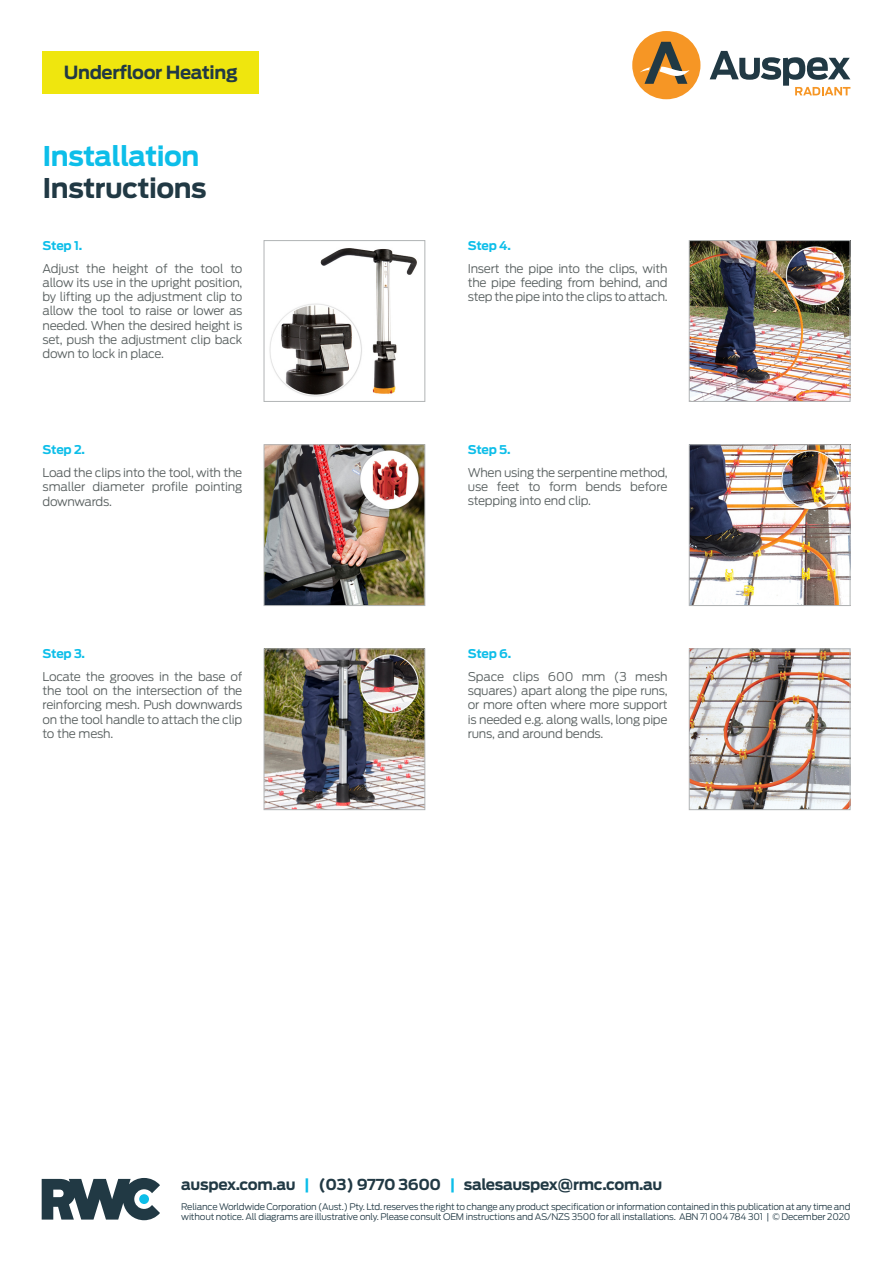
<style>
.page{position:relative;width:893px;height:1263px;background:#fff}
.page>*{position:absolute;margin:0;border:0;box-sizing:border-box;transform-origin:0 0}
.H2_-_Blue{font:700 27px "Antenna";letter-spacing:-.02em;color:#0dbee9}
.H2_-_Dark_Blue{font:700 27px "Antenna";letter-spacing:-.02em;color:#213944}
.t1{font:700 18px "Antenna";letter-spacing:-.02em;color:#213944}
.t2{font:700 15px "Antenna";letter-spacing:-.02em;color:#213944}
.Body_Text{font:300 12px/14.2px "Antenna";letter-spacing:-.02em;color:#585f5f;text-align:justify}
.Body_Text-2{font:700 12px "Antenna";letter-spacing:-.02em;color:#0dbee9}
.t3{font:300 9px/10.5px "Antenna";letter-spacing:-.02em;color:#213944}
.s1{color:#0dbee9}
</style>
<div class="page">
<div style="left:43px;top:51px;width:216px;height:42px;background:#efe60e"></div>
<div style="left:632px;top:31px;width:68px;height:68px;background:#f69625;border-radius:50%"></div>
<svg style="left:710px;top:51px;width:140px;height:44px"></svg>
<svg style="left:640px;top:42px;width:49px;height:42px"></svg>
<svg style="left:42px;top:1178px;width:118px;height:42px"></svg>
<img style="left:269px;top:248px;width:148px;height:149px">
<div style="left:264px;top:240px;width:161px;height:162px;border:1px solid #b1b4b5"></div>
<img style="left:691px;top:242px;width:157px;height:158px">
<div style="left:689px;top:240px;width:161px;height:162px;border:1px solid #b1b4b5"></div>
<img style="left:691px;top:446px;width:157px;height:158px">
<div style="left:689px;top:444px;width:161px;height:162px;border:1px solid #b1b4b5"></div>
<img style="left:266px;top:446px;width:157px;height:158px">
<div style="left:264px;top:444px;width:161px;height:162px;border:1px solid #b1b4b5"></div>
<img style="left:266px;top:650px;width:157px;height:158px">
<div style="left:264px;top:648px;width:161px;height:162px;border:1px solid #b1b4b5"></div>
<img style="left:691px;top:650px;width:157px;height:158px">
<div style="left:689px;top:648px;width:161px;height:162px;border:1px solid #b1b4b5"></div>
<h2 class="t1" style="left:64px;top:62px;width:175px">Underfloor Heating</h2>
<p class="H2_-_Blue" style="left:43px;top:140px;width:158px">Installation</p>
<p class="H2_-_Dark_Blue" style="left:43px;top:172px;width:166px">Instructions</p>
<p class="Body_Text-2" style="left:43px;top:238px;width:41px">Step 1.</p>
<p class="Body_Text" style="left:43px;top:261px;width:201px">Adjust the height of the tool to allow its use in the upright position, by lifting up the adjustment clip to allow the tool to raise or lower as needed. When the desired height is set, push the adjustment clip back down to lock in place.</p>
<p class="Body_Text-2" style="left:43px;top:442px;width:44px">Step 2.</p>
<p class="Body_Text" style="left:43px;top:465px;width:201px;line-height:14.7px">Load the clips into the tool, with the smaller diameter profile pointing downwards.</p>
<p class="Body_Text-2" style="left:43px;top:646px;width:44px">Step 3.</p>
<p class="Body_Text" style="left:43px;top:669px;width:201px">Locate the grooves in the base of the tool on the intersection of the reinforcing mesh. Push downwards on the tool handle to attach the clip to the mesh.</p>
<p class="Body_Text-2" style="left:468px;top:238px;width:45px">Step 4.</p>
<p class="Body_Text" style="left:468px;top:261px;width:201px">Insert the pipe into the clips, with the pipe feeding from behind, and step the pipe into the clips to attach.</p>
<p class="Body_Text-2" style="left:468px;top:442px;width:44px">Step 5.</p>
<p class="Body_Text" style="left:468px;top:465px;width:201px">When using the serpentine method, use feet to form bends before stepping into end clip.</p>
<p class="Body_Text-2" style="left:468px;top:646px;width:45px">Step 6.</p>
<p class="Body_Text" style="left:468px;top:669px;width:201px">Space clips 600 mm (3 mesh squares) apart along the pipe runs, or more often where more support is needed e.g. along walls, long pipe runs, and around bends.</p>
<p class="t2" style="left:181px;top:1175px;width:483px">auspex.com.au <span class="s1">|</span> (03) 9770 3600 <span class="s1">|</span> salesauspex@rmc.com.au</p>
<p class="t3" style="left:181px;top:1201px;width:671px">Reliance Worldwide Corporation (Aust.) Pty. Ltd. reserves the right to change any product specification or information contained in this publication at any time and without notice. All diagrams are illustrative only. Please consult OEM instructions and AS/NZS 3500 for all installations. ABN 71 004 784 301 | © December 2020</p>
</div>
